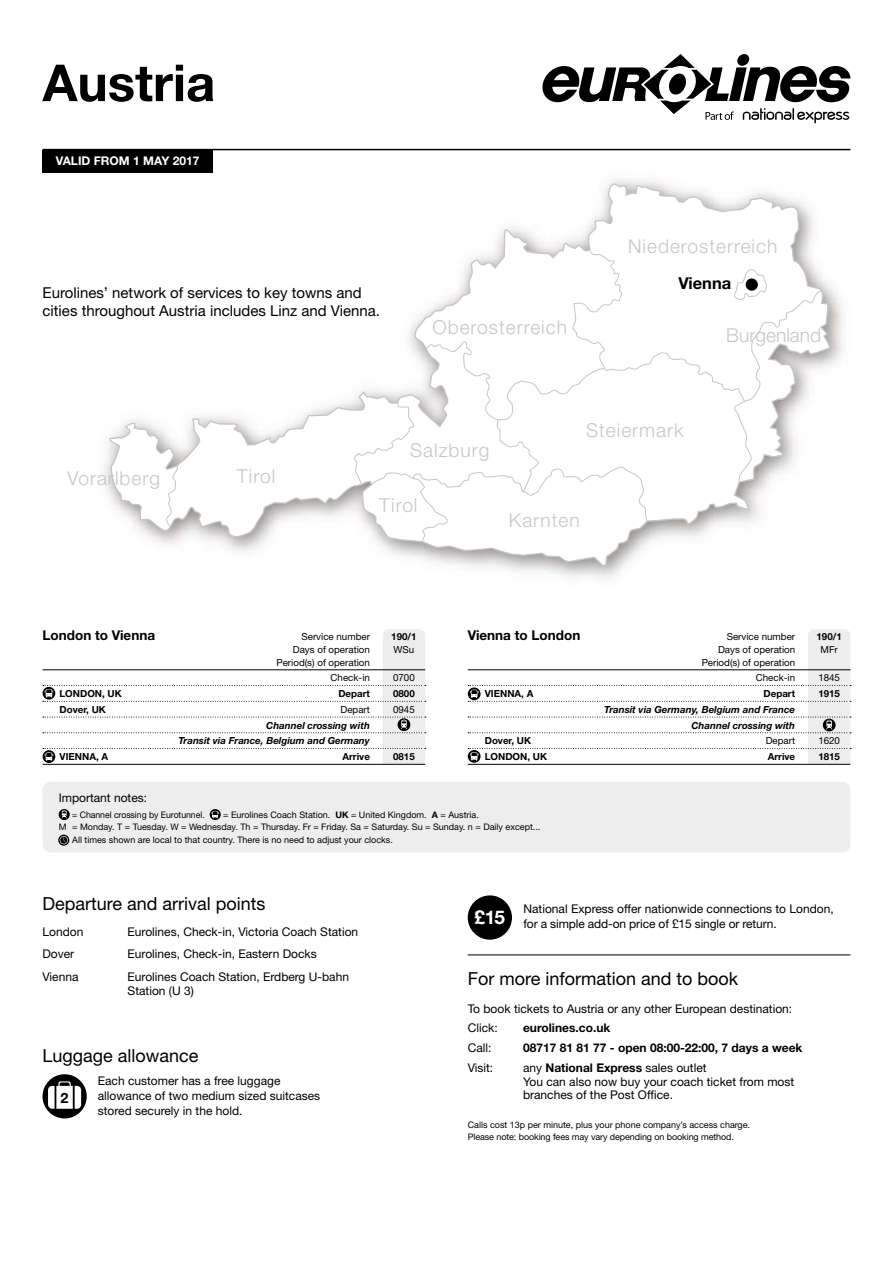
<style>
.page{position:relative;width:893px;height:1263px;background:#fff}
.page>*{position:absolute;margin:0;border:0;box-sizing:border-box;transform-origin:0 0}
.t1{font:700 51px "Helvetica Neue";color:#000}
.t2{font:300 19.2px "Helvetica Neue";letter-spacing:.05em;color:#c6c6c6}
.t3{font:300 19.2px "Helvetica Neue";color:#c6c6c6}
.t4{font:700 18.9px "Helvetica Neue";color:#fff}
.t5{font:18px "Helvetica Neue";color:#000}
.t6{font:700 16.5px "Helvetica Neue";color:#000}
.t7{font:15px/18px "Helvetica Neue";color:#000}
.t8{font:700 14.25px "Helvetica Neue";color:#000}
.t9{font:700 13.5px "Helvetica Neue";color:#000}
.t10{font:12px/15px "Helvetica Neue";color:#000}
.t11{font:700 12px "Helvetica Neue";color:#000}
.t12{font:700 12px "Helvetica Neue";color:#fff}
.t13{font:9.75px/15.8px "Helvetica Neue";color:#000;text-align:right}
.t14{font:italic 700 9.75px/15.8px "Helvetica Neue";color:#000;text-align:right}
.t15{font:700 9.75px "Helvetica Neue";color:#000}
.t16{font:9px/12px "Helvetica Neue";color:#000}
.s1{font-weight:700}
</style>
<div class="page">
<svg style="left:542px;top:54px;width:309px;height:69px"></svg>
<hr style="left:43px;top:149px;width:807px;height:1px;background:#000">
<hr style="left:43px;top:764px;width:382px;height:1px;background:#000">
<svg style="left:43px;top:629px;width:383px;height:135px"></svg>
<hr style="left:468px;top:764px;width:382px;height:1px;background:#000">
<svg style="left:468px;top:629px;width:383px;height:135px"></svg>
<img style="left:90px;top:172px;width:752px;height:407px">
<svg style="left:109px;top:172px;width:721px;height:394px"></svg>
<svg style="left:166px;top:249px;width:655px;height:293px"></svg>
<div style="left:746px;top:278px;width:12px;height:13px;background:#000;border-radius:50%"></div>
<div style="left:43px;top:782px;width:807px;height:70px;background:#ededed;border-radius:9px"></div>
<svg style="left:59px;top:809px;width:11px;height:11px"></svg>
<svg style="left:61px;top:810px;width:6px;height:8px"></svg>
<svg style="left:210px;top:809px;width:11px;height:11px"></svg>
<svg style="left:211px;top:811px;width:8px;height:7px"></svg>
<svg style="left:58px;top:835px;width:11px;height:11px"></svg>
<div style="left:60px;top:836px;width:8px;height:8px;background:#8c8c8c;border-radius:50%"></div>
<div style="left:60px;top:836px;width:7px;height:8px;background:#969696;border-radius:50%"></div>
<svg style="left:60px;top:837px;width:8px;height:7px"></svg>
<div style="left:43px;top:1074px;width:44px;height:44px;background:#000;border-radius:50%"></div>
<svg style="left:48px;top:1081px;width:33px;height:28px"></svg>
<hr style="left:468px;top:954px;width:382px;height:1px;background:#000">
<div style="left:468px;top:895px;width:44px;height:45px;background:#000;border-radius:50%"></div>
<div style="left:43px;top:150px;width:170px;height:22px;background:#000"></div>
<h1 class="t1" style="left:43px;top:51px;width:174px">Austria</h1>
<p class="t12" style="left:56px;top:154px;width:145px">VALID FROM 1 MAY 2017</p>
<p class="t7" style="left:43px;top:284px;width:339px">Eurolines’ network of services to key towns and cities throughout Austria includes Linz and Vienna.</p>
<h2 class="t2" style="left:433px;top:315px;width:136px">Oberosterreich</h2>
<h2 class="t2" style="left:628px;top:235px;width:151px">Niederosterreich</h2>
<h3 class="t6" style="left:678px;top:273px;width:54px">Vienna</h3>
<h2 class="t3" style="left:726px;top:324px;width:96px">Burgenland</h2>
<h2 class="t2" style="left:67px;top:466px;width:94px">Vorarlberg</h2>
<h2 class="t2" style="left:237px;top:465px;width:40px">Tirol</h2>
<h2 class="t2" style="left:410px;top:438px;width:81px">Salzburg</h2>
<h2 class="t2" style="left:379px;top:494px;width:40px">Tirol</h2>
<h2 class="t2" style="left:586px;top:418px;width:99px">Steiermark</h2>
<h2 class="t2" style="left:509px;top:509px;width:72px">Karnten</h2>
<p class="t9" style="left:43px;top:627px;width:114px">London to Vienna</p>
<p class="t13" style="left:727px;top:629px;width:70px">Service number</p>
<p class="t15" style="left:816px;top:631px;width:27px">190/1</p>
<p class="t13" style="left:718px;top:641px;width:79px">Days of operation</p>
<p class="t13" style="left:820px;top:641px;width:19px">MFr</p>
<p class="t13" style="left:702px;top:654px;width:95px">Period(s) of operation<br>Check-in</p>
<p class="t9" style="left:468px;top:627px;width:114px">Vienna to London</p>
<p class="t13" style="left:301px;top:629px;width:70px">Service number</p>
<p class="t15" style="left:391px;top:631px;width:27px">190/1</p>
<p class="t13" style="left:293px;top:641px;width:79px">Days of operation</p>
<p class="t13" style="left:394px;top:641px;width:22px">WSu</p>
<p class="t13" style="left:276px;top:654px;width:95px">Period(s) of operation<br>Check-in</p>
<p class="t13" style="left:393px;top:670px;width:23px">0700</p>
<p class="t13" style="left:818px;top:670px;width:23px">1845</p>
<p class="t15" style="left:60px;top:688px;width:64px">LONDON, UK</p>
<p class="t15" style="left:338px;top:688px;width:33px">Depart</p>
<p class="t15" style="left:393px;top:688px;width:23px">0800</p>
<p class="t15" style="left:60px;top:703px;width:48px">Dover, UK</p>
<p class="t13" style="left:340px;top:701px;width:31px">Depart</p>
<p class="t13" style="left:393px;top:701px;width:23px">0945</p>
<p class="t14" style="left:178px;top:717px;width:193px">Channel crossing with<br>Transit via France, Belgium and Germany</p>
<p class="t15" style="left:60px;top:750px;width:50px">VIENNA, A</p>
<p class="t15" style="left:342px;top:750px;width:29px">Arrive</p>
<p class="t15" style="left:393px;top:750px;width:23px">0815</p>
<p class="t15" style="left:485px;top:688px;width:50px">VIENNA, A</p>
<p class="t15" style="left:764px;top:688px;width:33px">Depart</p>
<p class="t15" style="left:818px;top:688px;width:23px">1915</p>
<p class="t14" style="left:604px;top:701px;width:193px">Transit via Germany, Belgium and France<br>Channel crossing with</p>
<p class="t15" style="left:485px;top:735px;width:48px">Dover, UK</p>
<p class="t13" style="left:766px;top:733px;width:31px">Depart</p>
<p class="t13" style="left:818px;top:733px;width:23px">1620</p>
<p class="t15" style="left:485px;top:750px;width:64px">LONDON, UK</p>
<p class="t15" style="left:768px;top:750px;width:29px">Arrive</p>
<p class="t15" style="left:818px;top:750px;width:23px">1815</p>
<p class="t10" style="left:59px;top:790px;width:90px">Important notes:</p>
<p class="t16" style="left:72px;top:808px;width:134px">= Channel crossing by Eurotunnel.</p>
<p class="t16" style="left:59px;top:808px;width:483px;text-indent:165px">= Eurolines Coach Station. <span class="s1">UK</span> = United Kingdom. <span class="s1">A</span> = Austria.<br>M = Monday. T = Tuesday. W = Wednesday. Th = Thursday. Fr = Friday. Sa = Saturday. Su = Sunday. n = Daily except...</p>
<p class="t16" style="left:72px;top:834px;width:322px">All times shown are local to that country. There is no need to adjust your clocks.</p>
<h3 class="t5" style="left:43px;top:892px;width:225px">Departure and arrival points</h3>
<p class="t10" style="left:43px;top:924px;width:42px">London</p>
<p class="t10" style="left:128px;top:924px;width:232px">Eurolines, Check-in, Victoria Coach Station</p>
<p class="t10" style="left:43px;top:946px;width:33px">Dover</p>
<p class="t10" style="left:128px;top:946px;width:191px">Eurolines, Check-in, Eastern Docks</p>
<p class="t10" style="left:43px;top:969px;width:38px">Vienna</p>
<p class="t10" style="left:128px;top:969px;width:223px;line-height:14.2px">Eurolines Coach Station, Erdberg U-bahn<br>Station (U 3)</p>
<h3 class="t5" style="left:468px;top:968px;width:272px">For more information and to book</h3>
<p class="t10" style="left:468px;top:998px;width:326px;line-height:20px">To book tickets to Austria or any other European destination:<br>Click:</p>
<h3 class="t4" style="left:475px;top:906px;width:32px">£15</h3>
<p class="t10" style="left:523px;top:901px;width:312px">National Express offer nationwide connections to London, for a simple add-on price of £15 single or return.</p>
<p class="t11" style="left:523px;top:1021px;width:89px">eurolines.co.uk</p>
<h3 class="t5" style="left:43px;top:1045px;width:157px">Luggage allowance</h3>
<p class="t10" style="left:98px;top:1073px;width:224px">Each customer has a free luggage allowance of two medium sized suitcases stored securely in the hold.</p>
<p class="t8" style="left:61px;top:1089px;width:9px">2</p>
<p class="t10" style="left:468px;top:1040px;width:25px">Call:</p>
<p class="t11" style="left:523px;top:1040px;width:281px">08717 81 81 77 - open 08:00-22:00, 7 days a week</p>
<p class="t10" style="left:468px;top:1060px;width:27px">Visit:</p>
<p class="t10" style="left:523px;top:1061px;width:273px;line-height:13.5px">any <span class="s1">National Express</span> sales outlet<br>You can also now buy your coach ticket from most branches of the Post Office.</p>
<p class="t16" style="left:468px;top:1119px;width:284px">Calls cost 13p per minute, plus your phone company’s access charge.<br>Please note: booking fees may vary depending on booking method.</p>
</div>
